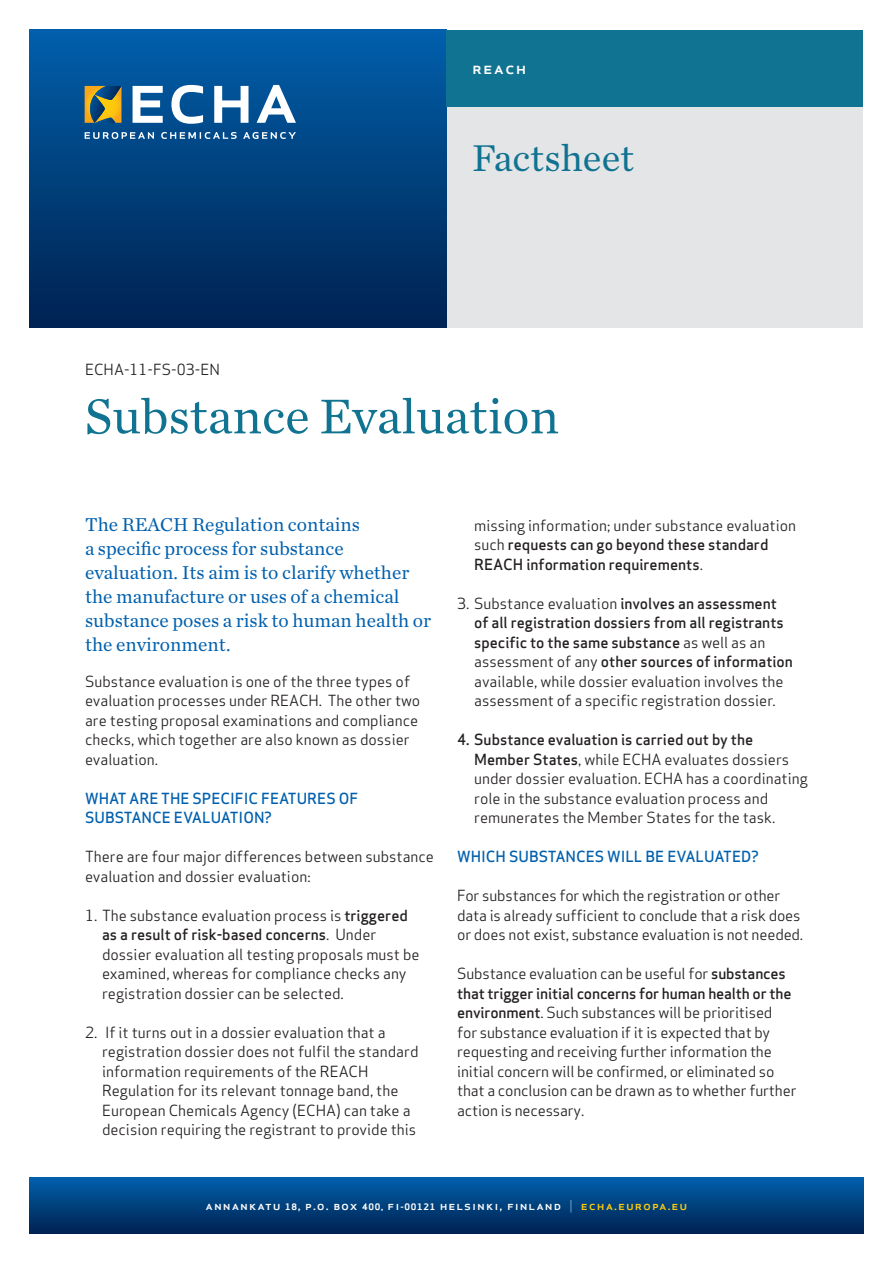
<style>
.page{position:relative;width:893px;height:1263px;background:#fff}
.page>*{position:absolute;margin:0;border:0;box-sizing:border-box;transform-origin:0 0}
.t1{font:51px "Chronicle Text G1";color:#107391}
.t2{font:39px "Chronicle Text G1";color:#107391}
.t3{font:19.5px/24px "Chronicle Text G1";color:#0160ae}
.t4{font:500 16.5px "Apex Sans";letter-spacing:.075em;color:#fff;scale:1.08 1}
.t5{font:15px/19.5px "Apex Sans";color:#231f20}
.t6{font:500 15px/19.5px "Apex Sans";color:#231f20}
.t7{font:500 15px/19.5px "Apex Sans";color:#0160ae}
.t8{font:500 12.15px "Apex Sans";letter-spacing:.075em;color:#fff;scale:1.08 1}
.s1{font-weight:500}
.s2{font-weight:400}
.s3{font-weight:700;font-size:8.7px}
.s4{font-weight:700;font-size:8.25px}
.s5{font-weight:300}
.s6{color:#feca0a}
</style>
<div class="page">
<svg style="left:30px;top:1178px;width:833px;height:55px;background:#00407e"></svg>
<div style="left:446px;top:106px;width:417px;height:221px;background:#e4e5e7"></div>
<svg style="left:30px;top:30px;width:416px;height:297px;background:#003f7b"></svg>
<svg style="left:85px;top:132px;width:211px;height:7px"></svg>
<svg style="left:133px;top:85px;width:163px;height:39px"></svg>
<svg style="left:85px;top:86px;width:36px;height:37px"></svg>
<div style="left:446px;top:30px;width:417px;height:76px;background:#107391"></div>
<p class="t4" style="left:472px;top:54px;width:52px">reach</p>
<p class="t5" style="left:85px;top:358px;width:136px">ECHA-11-FS-03-EN</p>
<h2 class="t2" style="left:472px;top:128px;width:164px">Factsheet</h2>
<h1 class="t1" style="left:85px;top:378px;width:476px">Substance Evaluation</h1>
<h3 class="t3" style="left:85px;top:511px;width:348px">The REACH Regulation contains<br>a specific process for substance evaluation. Its aim is to clarify whether the manufacture or uses of a chemical substance poses a risk to human health or the environment.</h3>
<p class="t5" style="left:85px;top:670px;width:337px">Substance evaluation is one of the three types of evaluation processes under REACH. The other two are testing proposal examinations and compliance checks, which together are also known as dossier evaluation.</p>
<p class="t7" style="left:85px;top:787px;width:275px">WHAT ARE THE SPECIFIC FEATURES OF<br>SUBSTANCE EVALUATION?</p>
<p class="t5" style="left:85px;top:846px;width:350px">There are four major differences between substance evaluation and dossier evaluation:</p>
<p class="t5" style="left:102px;top:904px;width:319px;text-indent:-17px">1. The substance evaluation process is <span class="s1">triggered as a result of risk-based concerns</span>. Under dossier evaluation all testing proposals must be examined, whereas for compliance checks any registration dossier can be selected.</p>
<p class="t5" style="left:102px;top:1021px;width:318px;text-indent:-17px">2. If it turns out in a dossier evaluation that a registration dossier does not fulfil the standard information requirements of the REACH Regulation for its relevant tonnage band, the European Chemicals Agency (ECHA) can take a decision requiring the registrant to provide this</p>
<p class="t6" style="left:474px;top:514px;width:323px"><span class="s2">missing information; under substance evaluation such</span> requests can go beyond these standard<br>REACH information requirements<span class="s2">.</span></p>
<p class="t5" style="left:474px;top:592px;width:320px;text-indent:-17px">3. Substance evaluation <span class="s1">involves an assessment of all registration dossiers from all registrants specific to the same substance</span> as well as an assessment of any <span class="s1">other sources of information </span>available, while dossier evaluation involves the assessment of a specific registration dossier.</p>
<p class="t5" style="left:474px;top:729px;width:335px;text-indent:-17px"><span class="s1">4. Substance evaluation is carried out by the Member States</span>, while ECHA evaluates dossiers under dossier evaluation. ECHA has a coordinating role in the substance evaluation process and remunerates the Member States for the task.</p>
<p class="t7" style="left:457px;top:845px;width:303px">WHICH SUBSTANCES WILL BE EVALUATED?</p>
<p class="t5" style="left:457px;top:885px;width:348px">For substances for which the registration or other data is already sufficient to conclude that a risk does or does not exist, substance evaluation is not needed.</p>
<p class="t5" style="left:457px;top:963px;width:341px">Substance evaluation can be useful for <span class="s1">substances that trigger initial concerns for human health or the environment</span>. Such substances will be prioritised<br>for substance evaluation if it is expected that by requesting and receiving further information the initial concern will be confirmed, or eliminated so that a conclusion can be drawn as to whether further action is necessary.</p>
<p class="t8" style="left:206px;top:1195px;width:448px">annankatu <span class="s3">18</span>, p.o. box <span class="s3">400,</span> fi<span class="s4">-</span><span class="s3">00121</span> helsinki, finland <span class="s5">|</span> <span class="s6">echa.europa.eu</span></p>
</div>
